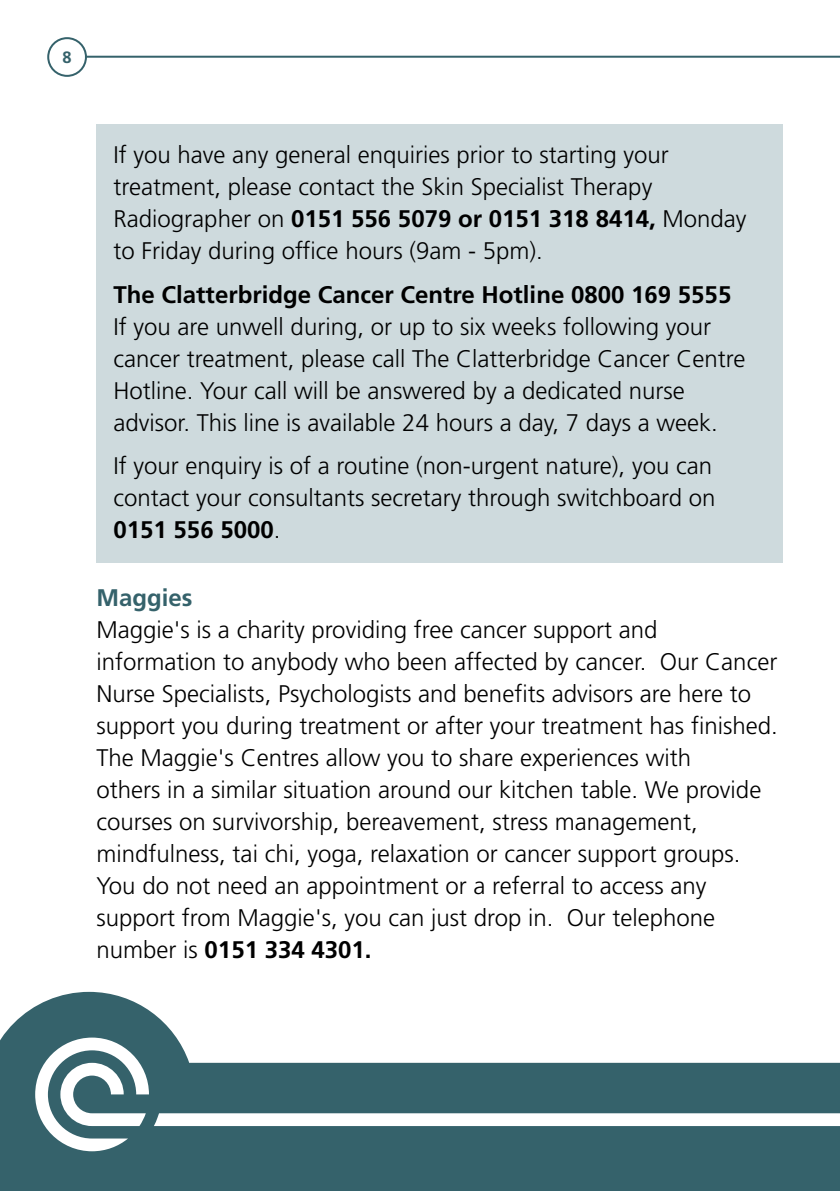
<style>
.page{position:relative;width:840px;height:1191px;background:#fff}
.page>*{position:absolute;margin:0;border:0;box-sizing:border-box;transform-origin:0 0}
.t1{font:300 24px/32px "Frutiger";color:#000}
.t2{font:700 24px "Frutiger";color:#000}
.t3{font:700 24px "Frutiger";color:#35626b}
.t4{font:700 16.4px "Frutiger";color:#35626b}
.s1{font-weight:700}
</style>
<div class="page">
<svg style="left:0;top:992px;width:839px;height:199px;fill:#35626b"></svg>
<hr style="left:67px;top:56px;width:772px;height:2px;background:#35626b">
<div style="left:48px;top:38px;width:38px;height:38px;background:#fff;border-radius:50%"></div>
<div style="left:47px;top:37px;width:40px;height:40px;border:2px solid #35626b;border-radius:50%"></div>
<svg style="left:35px;top:1037px;width:804px;height:114px"></svg>
<div style="left:96px;top:125px;width:686px;height:438px;background:#cedadd"></div>
<p class="t4" style="left:62px;top:48px;width:11px">8</p>
<p class="t1" style="left:113px;top:139px;width:634px">If you have any general enquiries prior to starting your treatment, please contact the Skin Specialist Therapy Radiographer on <span class="s1">0151 556 5079 or 0151 318 8414,</span> Monday to Friday during office hours (9am - 5pm).</p>
<p class="t2" style="left:113px;top:280px;width:619px">The Clatterbridge Cancer Centre Hotline 0800 169 5555</p>
<p class="t1" style="left:113px;top:310px;width:633px">If you are unwell during, or up to six weeks following your cancer treatment, please call The Clatterbridge Cancer Centre Hotline. Your call will be answered by a dedicated nurse advisor. This line is available 24 hours a day, 7 days a week.</p>
<p class="t1" style="left:113px;top:450px;width:603px">If your enquiry is of a routine (non-urgent nature), you can contact your consultants secretary through switchboard on<br><span class="s1">0151 556 5000</span>.</p>
<p class="t3" style="left:96px;top:583px;width:98px">Maggies</p>
<p class="t1" style="left:96px;top:613px;width:682px">Maggie's is a charity providing free cancer support and information to anybody who been affected by cancer. Our Cancer Nurse Specialists, Psychologists and benefits advisors are here to support you during treatment or after your treatment has finished.<br>The Maggie's Centres allow you to share experiences with<br>others in a similar situation around our kitchen table. We provide courses on survivorship, bereavement, stress management, mindfulness, tai chi, yoga, relaxation or cancer support groups.<br>You do not need an appointment or a referral to access any support from Maggie's, you can just drop in. Our telephone number is <span class="s1">0151 334 4301.</span></p>
</div>
